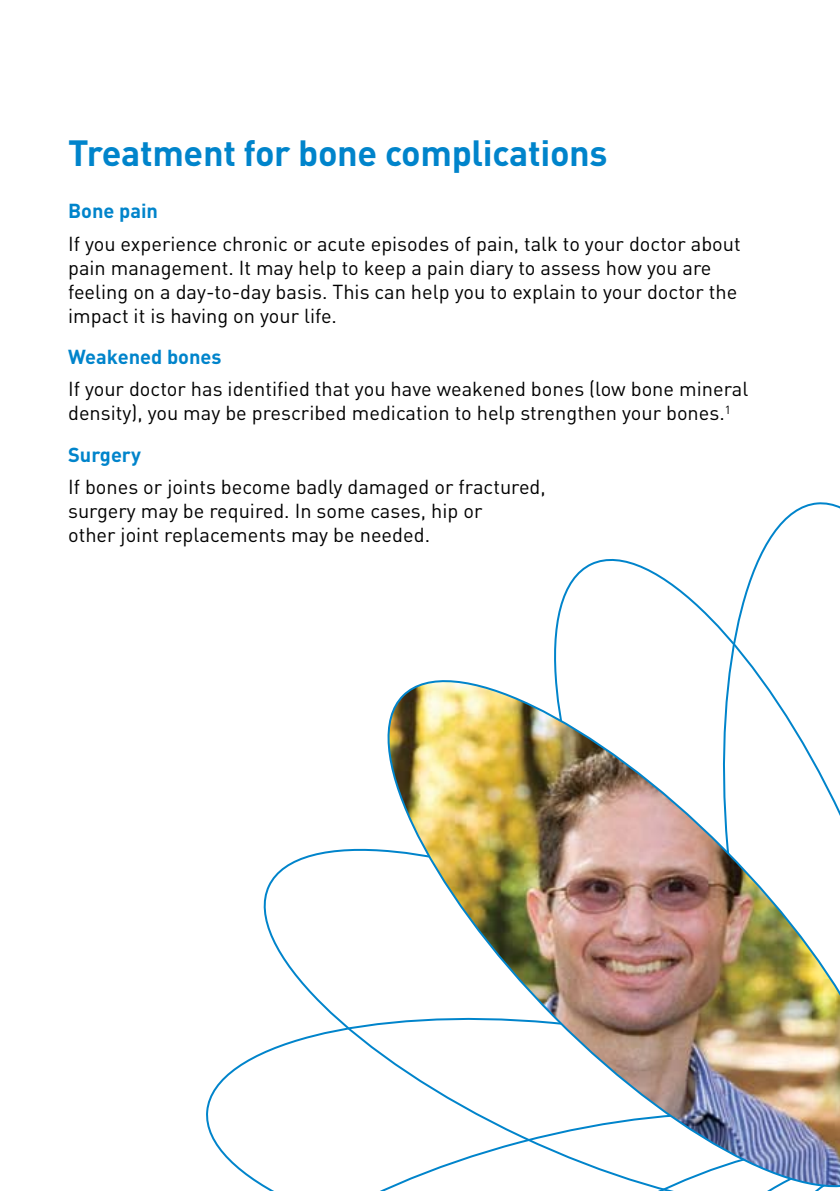
<style>
.page{position:relative;width:840px;height:1191px;background:#fff}
.page>*{position:absolute;margin:0;border:0;box-sizing:border-box;transform-origin:0 0}
.t1{font:700 36px "DIN";letter-spacing:-.01em;color:#0084cb}
.t2{font:20px/24px "DIN";color:#000}
.t3{font:700 20px "DIN";color:#0084cb}
</style>
<div class="page">
<svg style="left:206px;top:1003px;width:147px;height:131px"></svg>
<svg style="left:210px;top:1094px;width:143px;height:97px"></svg>
<svg style="left:287px;top:1114px;width:66px;height:77px"></svg>
<svg style="left:554px;top:536px;width:219px;height:113px"></svg>
<img style="left:353px;top:649px;width:486px;height:542px">
<h1 class="t1" style="left:68px;top:129px;width:540px">Treatment for bone complications</h1>
<p class="t3" style="left:68px;top:198px;width:91px">Bone pain</p>
<p class="t2" style="left:68px;top:231px;width:673px">If you experience chronic or acute episodes of pain, talk to your doctor about pain management. It may help to keep a pain diary to assess how you are feeling on a day-to-day basis. This can help you to explain to your doctor the impact it is having on your life.</p>
<p class="t3" style="left:68px;top:344px;width:155px">Weakened bones</p>
<p class="t2" style="left:68px;top:377px;width:681px">If your doctor has identified that you have weakened bones (low bone mineral density), you may be prescribed medication to help strengthen your bones.<sup>1</sup></p>
<p class="t3" style="left:68px;top:441px;width:74px">Surgery</p>
<p class="t2" style="left:68px;top:474px;width:479px">If bones or joints become badly damaged or fractured, surgery may be required. In some cases, hip or<br>other joint replacements may be needed.</p>
</div>
